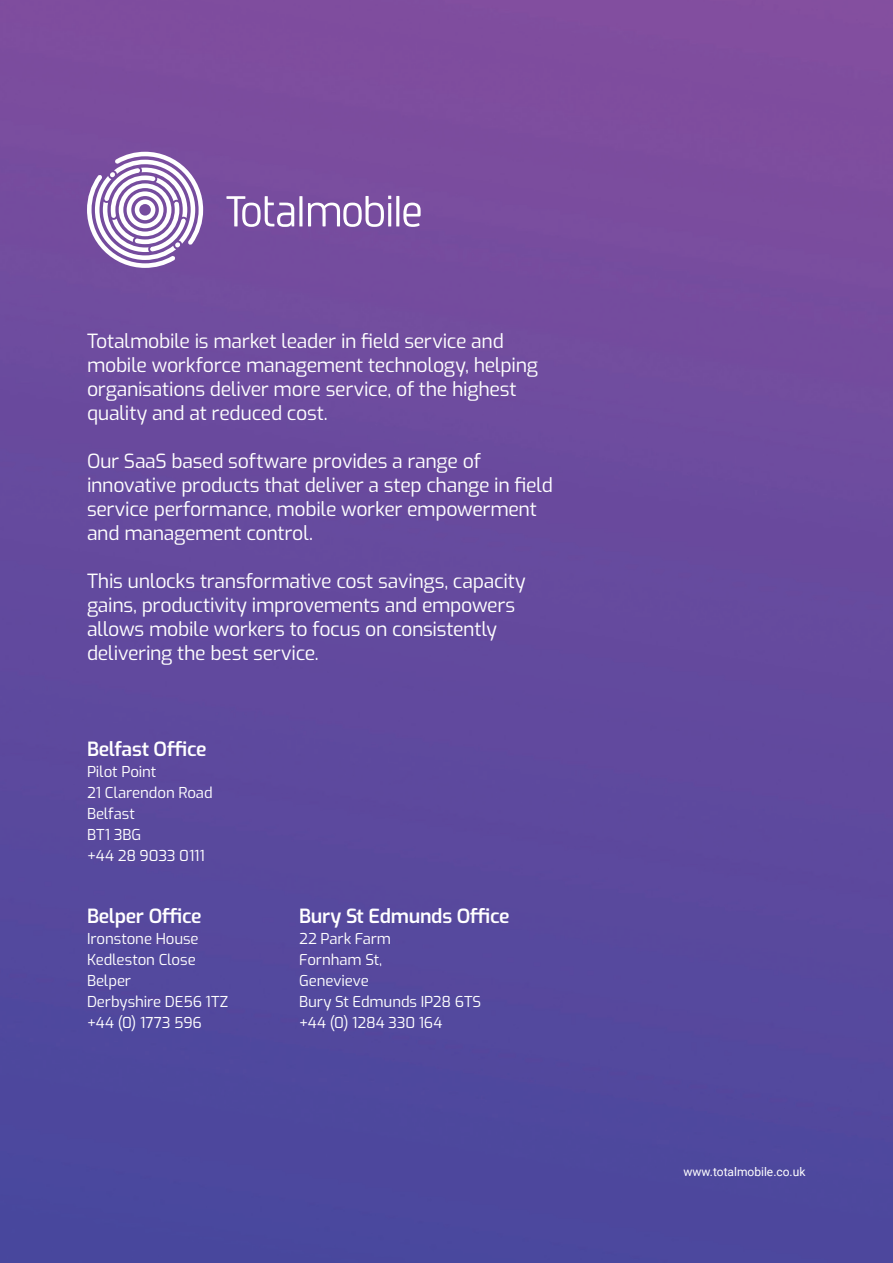
<style>
.page{position:relative;width:893px;height:1263px;background:#fff}
.page>*{position:absolute;margin:0;border:0;box-sizing:border-box;transform-origin:0 0}
.SubHead{font:19.5px/24px "Exo";letter-spacing:-.015em;color:#fff}
.SubHead-2{font:600 19.5px "Exo";letter-spacing:-.015em;color:#fff}
.SubHead-3{font:15px "Exo";letter-spacing:-.005em;color:#fff}
.t1{font:12px "Roboto";color:#fff}
</style>
<div class="page">
<img style="left:0;top:0;width:893px;height:1263px">
<svg style="left:308px;top:196px;width:83px;height:31px"></svg>
<hr style="left:299px;top:196px;width:3px;height:30px;background:#fff">
<hr style="left:396px;top:196px;width:3px;height:30px;background:#fff">
<svg style="left:403px;top:203px;width:18px;height:24px"></svg>
<svg style="left:226px;top:196px;width:68px;height:31px"></svg>
<svg style="left:87px;top:152px;width:116px;height:116px"></svg>
<p class="SubHead" style="left:87px;top:328px;width:452px">Totalmobile is market leader in field service and mobile workforce management technology, helping organisations deliver more service, of the highest quality and at reduced cost.</p>
<p class="SubHead" style="left:87px;top:448px;width:467px">Our SaaS based software provides a range of innovative products that deliver a step change in field service performance, mobile worker empowerment and management control.</p>
<p class="SubHead" style="left:87px;top:568px;width:440px">This unlocks transformative cost savings, capacity gains, productivity improvements and empowers allows mobile workers to focus on consistently delivering the best service.</p>
<p class="SubHead-2" style="left:87px;top:734px;width:121px">Belfast Office</p>
<p class="SubHead-3" style="left:87px;top:761px;width:71px">Pilot Point</p>
<p class="SubHead-3" style="left:87px;top:782px;width:127px">21 Clarendon Road</p>
<p class="SubHead-3" style="left:87px;top:803px;width:49px">Belfast</p>
<p class="SubHead-3" style="left:87px;top:824px;width:56px">BT1 3BG</p>
<p class="SubHead-3" style="left:87px;top:845px;width:119px">+44 28 9033 0111</p>
<p class="SubHead-2" style="left:87px;top:901px;width:116px">Belper Office</p>
<p class="SubHead-3" style="left:87px;top:928px;width:113px">Ironstone House</p>
<p class="SubHead-3" style="left:87px;top:949px;width:110px">Kedleston Close</p>
<p class="SubHead-3" style="left:87px;top:970px;width:46px">Belper</p>
<p class="SubHead-3" style="left:87px;top:991px;width:143px">Derbyshire DE56 1TZ</p>
<p class="SubHead-3" style="left:87px;top:1012px;width:116px">+44 (0) 1773 596</p>
<p class="SubHead-2" style="left:299px;top:901px;width:212px">Bury St Edmunds Office</p>
<p class="SubHead-3" style="left:299px;top:928px;width:94px">22 Park Farm</p>
<p class="SubHead-3" style="left:299px;top:949px;width:85px">Fornham St,</p>
<p class="SubHead-3" style="left:299px;top:970px;width:71px">Genevieve</p>
<p class="SubHead-3" style="left:299px;top:991px;width:184px">Bury St Edmunds IP28 6TS</p>
<p class="SubHead-3" style="left:299px;top:1012px;width:145px">+44 (0) 1284 330 164</p>
<p class="t1" style="left:683px;top:1163px;width:123px">www.totalmobile.co.uk</p>
</div>
